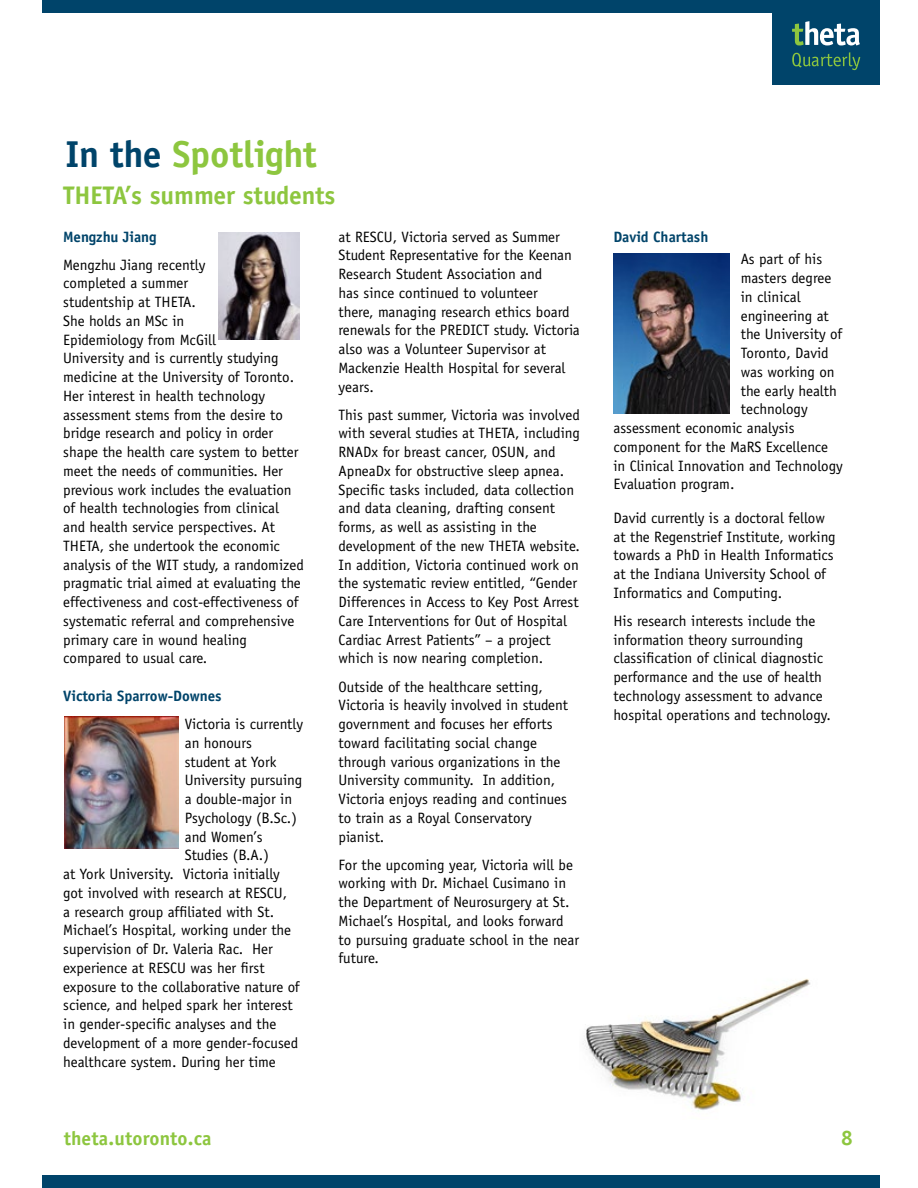
<style>
.page{position:relative;width:918px;height:1188px;background:#fff}
.page>*{position:absolute;margin:0;border:0;box-sizing:border-box;transform-origin:0 0}
.t1{font:700 37.5px "Officina Sans LT";letter-spacing:-.005em;color:#8dc63f}
.t2{font:700 25.5px "Officina Sans LT";color:#8dc63f}
.t3{font:700 21px "Officina Sans LT";color:#8dc63f}
.t4{font:700 19.5px "Officina Sans LT";letter-spacing:.01em;color:#8dc63f}
.t5{font:15px/18.8px "Officina Sans LT";color:#000}
.t6{font:700 15px "Officina Sans LT";color:#00446a}
.s1{color:#00446a}
</style>
<div class="page">
<div style="left:772px;top:0;width:108px;height:85px;background:#00446a"></div>
<svg style="left:792px;top:21px;width:68px;height:24px"></svg>
<svg style="left:792px;top:52px;width:68px;height:18px"></svg>
<div style="left:43px;top:1175px;width:837px;height:13px;background:#00446a"></div>
<div style="left:43px;top:0;width:837px;height:13px;background:#00446a"></div>
<img style="left:219px;top:232px;width:81px;height:108px">
<img style="left:64px;top:717px;width:114px;height:131px">
<img style="left:613px;top:254px;width:116px;height:159px">
<img style="left:583px;top:978px;width:228px;height:133px">
<h1 class="t1" style="left:65px;top:130px;width:253px"><span class="s1">In the</span> Spotlight</h1>
<h2 class="t2" style="left:63px;top:179px;width:274px">THETA’s summer students</h2>
<p class="t6" style="left:63px;top:227px;width:95px">Mengzhu Jiang</p>
<p class="t5" style="left:63px;top:255px;width:242px">Mengzhu Jiang recently<br>completed a summer<br>studentship at THETA.<br>She holds an MSc in<br>Epidemiology from McGill<br>University and is currently studying medicine at the University of Toronto.<br>Her interest in health technology assessment stems from the desire to bridge research and policy in order shape the health care system to better meet the needs of communities. Her previous work includes the evaluation of health technologies from clinical and health service perspectives. At<br>THETA, she undertook the economic analysis of the WIT study, a randomized pragmatic trial aimed at evaluating the effectiveness and cost-effectiveness of systematic referral and comprehensive primary care in wound healing compared to usual care.</p>
<p class="t6" style="left:63px;top:686px;width:160px">Victoria Sparrow-Downes</p>
<p class="t5" style="left:185px;top:715px;width:120px">Victoria is currently</p>
<p class="t5" style="left:185px;top:733px;width:69px">an honours</p>
<p class="t5" style="left:185px;top:752px;width:93px">student at York</p>
<p class="t5" style="left:185px;top:771px;width:119px">University pursuing</p>
<p class="t5" style="left:185px;top:790px;width:109px">a double-major in</p>
<p class="t5" style="left:185px;top:808px;width:114px">Psychology (B.Sc.)</p>
<p class="t5" style="left:185px;top:827px;width:79px">and Women’s</p>
<p class="t5" style="left:185px;top:846px;width:86px">Studies (B.A.)</p>
<p class="t5" style="left:63px;top:865px;width:218px">at York University. Victoria initially</p>
<p class="t5" style="left:63px;top:883px;width:225px">got involved with research at RESCU,</p>
<p class="t5" style="left:63px;top:902px;width:212px">a research group affiliated with St.</p>
<p class="t5" style="left:63px;top:921px;width:229px">Michael’s Hospital, working under the</p>
<p class="t5" style="left:63px;top:940px;width:211px">supervision of Dr. Valeria Rac. Her</p>
<p class="t5" style="left:63px;top:958px;width:203px">experience at RESCU was her first</p>
<p class="t5" style="left:63px;top:977px;width:238px">exposure to the collaborative nature of</p>
<p class="t5" style="left:63px;top:996px;width:231px">science, and helped spark her interest</p>
<p class="t5" style="left:63px;top:1015px;width:215px">in gender-specific analyses and the</p>
<p class="t5" style="left:63px;top:1033px;width:237px">development of a more gender-focused</p>
<p class="t5" style="left:63px;top:1052px;width:214px">healthcare system. During her time</p>
<p class="t5" style="left:339px;top:227px;width:243px">at RESCU, Victoria served as Summer Student Representative for the Keenan Research Student Association and<br>has since continued to volunteer<br>there, managing research ethics board renewals for the PREDICT study. Victoria also was a Volunteer Supervisor at Mackenzie Health Hospital for several years.</p>
<p class="t5" style="left:339px;top:405px;width:243px">This past summer, Victoria was involved with several studies at THETA, including RNADx for breast cancer, OSUN, and ApneaDx for obstructive sleep apnea.<br>Specific tasks included, data collection and data cleaning, drafting consent forms, as well as assisting in the development of the new THETA website.<br>In addition, Victoria continued work on the systematic review entitled, “Gender Differences in Access to Key Post Arrest Care Interventions for Out of Hospital Cardiac Arrest Patients” – a project which is now nearing completion.</p>
<p class="t5" style="left:339px;top:677px;width:231px">Outside of the healthcare setting, Victoria is heavily involved in student government and focuses her efforts toward facilitating social change through various organizations in the University community. In addition, Victoria enjoys reading and continues to train as a Royal Conservatory pianist.</p>
<p class="t5" style="left:339px;top:855px;width:242px">For the upcoming year, Victoria will be working with Dr. Michael Cusimano in the Department of Neurosurgery at St.<br>Michael’s Hospital, and looks forward to pursuing graduate school in the near future.</p>
<p class="t6" style="left:613px;top:227px;width:96px">David Chartash</p>
<p class="t5" style="left:741px;top:250px;width:83px">As part of his</p>
<p class="t5" style="left:741px;top:269px;width:92px">masters degree</p>
<p class="t5" style="left:741px;top:288px;width:61px">in clinical</p>
<p class="t5" style="left:741px;top:306px;width:90px">engineering at</p>
<p class="t5" style="left:741px;top:325px;width:103px">the University of</p>
<p class="t5" style="left:741px;top:344px;width:89px">Toronto, David</p>
<p class="t5" style="left:741px;top:363px;width:95px">was working on</p>
<p class="t5" style="left:741px;top:381px;width:98px">the early health</p>
<p class="t5" style="left:741px;top:400px;width:68px">technology</p>
<p class="t5" style="left:613px;top:419px;width:183px">assessment economic analysis</p>
<p class="t5" style="left:613px;top:438px;width:216px">component for the MaRS Excellence</p>
<p class="t5" style="left:613px;top:456px;width:231px">in Clinical Innovation and Technology</p>
<p class="t5" style="left:613px;top:475px;width:123px">Evaluation program.</p>
<p class="t5" style="left:613px;top:508px;width:224px">David currently is a doctoral fellow at the Regenstrief Institute, working towards a PhD in Health Informatics at the Indiana University School of Informatics and Computing.</p>
<p class="t5" style="left:613px;top:611px;width:219px">His research interests include the information theory surrounding classification of clinical diagnostic performance and the use of health technology assessment to advance hospital operations and technology.</p>
<h3 class="t4" style="left:64px;top:1126px;width:149px">theta.utoronto.ca</h3>
<h3 class="t3" style="left:841px;top:1125px;width:13px">8</h3>
</div>
